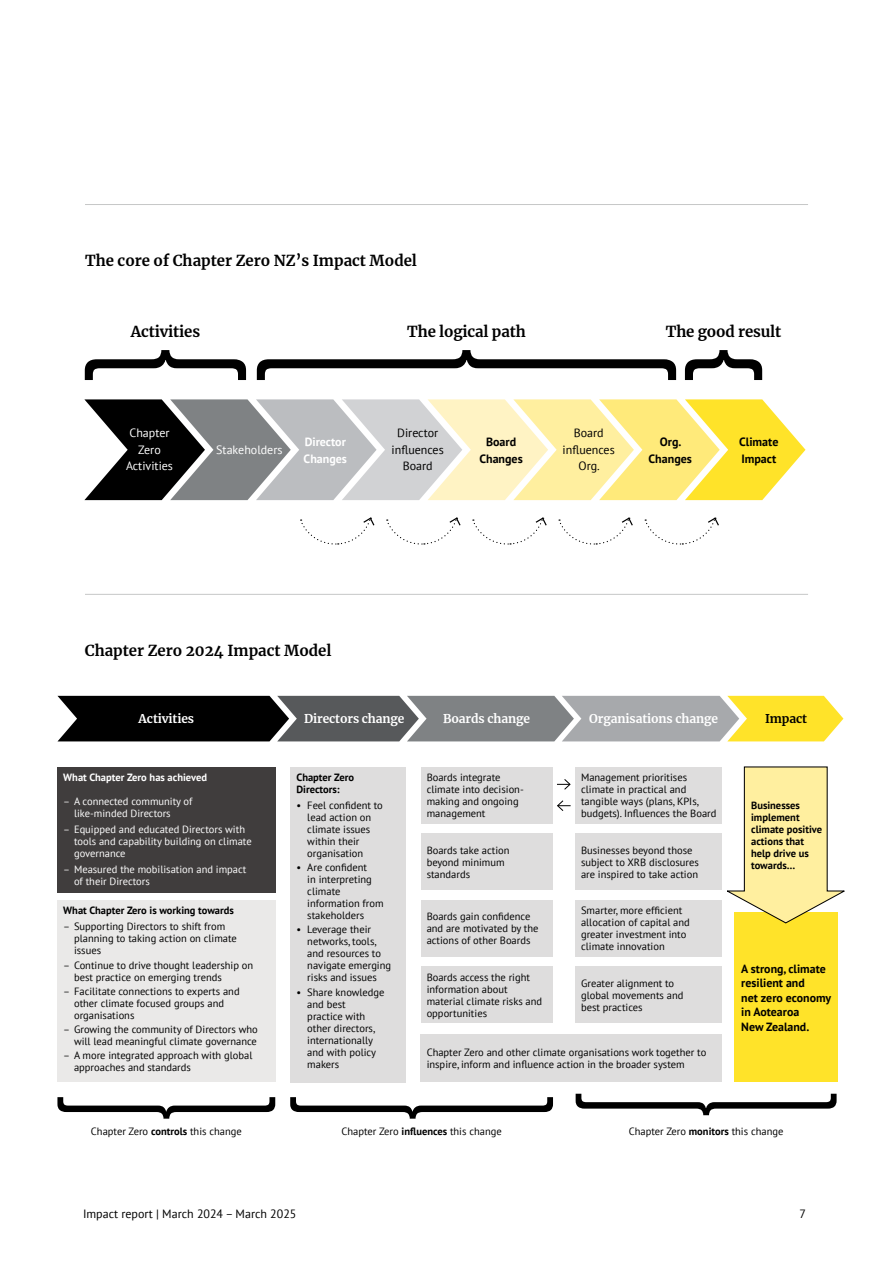
<style>
.page{position:relative;width:893px;height:1263px;background:#fff}
.page>*{position:absolute;margin:0;border:0;box-sizing:border-box;transform-origin:0 0}
.t1{font:700 15px "Merriweather";color:#000}
.t2{font:12px/16.5px "PT Sans";color:#000;text-align:center}
.t3{font:700 12px "Merriweather";letter-spacing:-.01em;color:#fff}
.t4{font:700 12px/16.5px "PT Sans";color:#000;text-align:center}
.t5{font:12px/16.5px "PT Sans";color:#fff;text-align:center}
.t6{font:700 12px/16.5px "PT Sans";color:#fff}
.t7{font:700 12px "Merriweather";letter-spacing:-.01em;color:#000}
.t8{font:700 11.85px/14.5px "PT Sans";color:#000}
.t9{font:10.5px/12px "PT Sans";color:#000}
.t10{font:10.5px/12px "PT Sans";color:#fff}
.t11{font:700 10.5px/12px "PT Sans";color:#000}
.t12{font:700 10.5px "PT Sans";color:#fff}
.s1{font-weight:700}
</style>
<div class="page">
<hr style="left:85px;top:594px;width:723px;height:1px;background:#c6c7c7">
<svg style="left:84px;top:399px;width:721px;height:101px;background:#cac395"></svg>
<svg style="left:685px;top:350px;width:77px;height:30px"></svg>
<svg style="left:85px;top:350px;width:161px;height:30px"></svg>
<svg style="left:257px;top:350px;width:419px;height:30px"></svg>
<svg style="left:473px;top:517px;width:74px;height:28px"></svg>
<svg style="left:300px;top:517px;width:75px;height:28px"></svg>
<svg style="left:387px;top:517px;width:74px;height:28px"></svg>
<svg style="left:645px;top:517px;width:74px;height:28px"></svg>
<svg style="left:559px;top:517px;width:74px;height:28px"></svg>
<svg style="left:57px;top:696px;width:786px;height:45px;background:#76745e"></svg>
<div style="left:290px;top:767px;width:116px;height:315px;background:#dedddd"></div>
<div style="left:575px;top:833px;width:147px;height:57px;background:#dedddd"></div>
<div style="left:421px;top:833px;width:132px;height:57px;background:#dedddd"></div>
<div style="left:421px;top:1035px;width:301px;height:47px;background:#dedddd"></div>
<div style="left:734px;top:912px;width:103px;height:170px;background:#ffe329"></div>
<svg style="left:57px;top:1097px;width:218px;height:22px"></svg>
<svg style="left:290px;top:1097px;width:263px;height:22px"></svg>
<svg style="left:576px;top:1094px;width:261px;height:21px"></svg>
<div style="left:57px;top:767px;width:218px;height:126px;background:#403d3d"></div>
<div style="left:575px;top:767px;width:147px;height:56px;background:#dedddd"></div>
<div style="left:421px;top:767px;width:132px;height:56px;background:#dedddd"></div>
<svg style="left:557px;top:800px;width:14px;height:11px"></svg>
<svg style="left:557px;top:779px;width:14px;height:11px"></svg>
<div style="left:575px;top:900px;width:147px;height:56px;background:#dedddd"></div>
<div style="left:421px;top:900px;width:132px;height:56px;background:#dedddd"></div>
<div style="left:575px;top:967px;width:147px;height:56px;background:#dedddd"></div>
<div style="left:421px;top:967px;width:132px;height:56px;background:#dedddd"></div>
<div style="left:57px;top:900px;width:218px;height:182px;background:#eae9e8"></div>
<svg style="left:727px;top:766px;width:118px;height:158px"></svg>
<hr style="left:85px;top:204px;width:723px;height:1px;background:#c6c7c7">
<h1 class="t1" style="left:85px;top:250px;width:334px">The core of Chapter Zero NZ’s Impact Model</h1>
<h1 class="t1" style="left:131px;top:321px;width:71px">Activities</h1>
<h1 class="t1" style="left:407px;top:321px;width:120px">The logical path</h1>
<h1 class="t1" style="left:666px;top:321px;width:117px">The good result</h1>
<p class="t5" style="left:126px;top:424px;width:48px">Chapter<br>Zero<br>Activities</p>
<p class="t5" style="left:216px;top:441px;width:68px">Stakeholders</p>
<p class="t6" style="left:304px;top:433px;width:45px">Director<br>Changes</p>
<p class="t2" style="left:392px;top:424px;width:54px">Director influences<br>Board</p>
<p class="t4" style="left:479px;top:433px;width:45px">Board<br>Changes</p>
<p class="t2" style="left:563px;top:424px;width:54px">Board influences<br>Org.</p>
<p class="t4" style="left:649px;top:433px;width:45px">Org.<br>Changes</p>
<p class="t4" style="left:739px;top:433px;width:41px;text-align:left">Climate<br>Impact</p>
<h1 class="t1" style="left:85px;top:640px;width:248px">Chapter Zero 2024 Impact Model</h1>
<p class="t3" style="left:139px;top:710px;width:57px">Activities</p>
<p class="t3" style="left:304px;top:710px;width:102px">Directors change</p>
<p class="t3" style="left:443px;top:710px;width:88px">Boards change</p>
<p class="t3" style="left:589px;top:710px;width:130px">Organisations change</p>
<p class="t7" style="left:765px;top:710px;width:44px">Impact</p>
<p class="t12" style="left:63px;top:770px;width:145px">What Chapter Zero has achieved</p>
<p class="t10" style="left:74px;top:795px;width:120px;text-indent:-11px">– A connected community of like-minded Directors</p>
<p class="t10" style="left:74px;top:823px;width:179px;text-indent:-11px">– Equipped and educated Directors with tools and capability building on climate governance</p>
<p class="t10" style="left:74px;top:863px;width:174px;text-indent:-11px">– Measured the mobilisation and impact of their Directors</p>
<p class="t11" style="left:63px;top:904px;width:172px">What Chapter Zero is working towards</p>
<p class="t9" style="left:74px;top:920px;width:164px;text-indent:-11px">– Supporting Directors to shift from planning to taking action on climate issues</p>
<p class="t9" style="left:74px;top:959px;width:181px;text-indent:-11px">– Continue to drive thought leadership on best practice on emerging trends</p>
<p class="t9" style="left:74px;top:985px;width:167px;text-indent:-11px">– Facilitate connections to experts and other climate focused groups and organisations</p>
<p class="t9" style="left:63px;top:1023px;width:196px;text-align:right">– Growing the community of Directors who will lead meaningful climate governance</p>
<p class="t9" style="left:74px;top:1049px;width:180px;text-indent:-11px">– A more integrated approach with global approaches and standards</p>
<p class="t11" style="left:296px;top:771px;width:59px">Chapter Zero<br>Directors:</p>
<p class="t9" style="left:307px;top:799px;width:77px;text-indent:-11px">• Feel confident to lead action on climate issues within their organisation</p>
<p class="t9" style="left:307px;top:861px;width:78px;text-indent:-11px">• Are confident<br>in interpreting climate information from stakeholders</p>
<p class="t9" style="left:307px;top:923px;width:85px;text-indent:-11px">• Leverage their networks, tools, and resources to navigate emerging risks and issues</p>
<p class="t9" style="left:307px;top:985px;width:79px;text-indent:-11px">• Share knowledge and best<br>practice with other directors, internationally and with policy makers</p>
<p class="t9" style="left:427px;top:771px;width:99px">Boards integrate climate into decision&shy;making and ongoing management</p>
<p class="t9" style="left:427px;top:843px;width:84px">Boards take action beyond minimum standards</p>
<p class="t9" style="left:427px;top:910px;width:113px">Boards gain confidence and are motivated by the actions of other Boards</p>
<p class="t9" style="left:427px;top:970px;width:117px">Boards access the right information about material climate risks and opportunities</p>
<p class="t9" style="left:581px;top:771px;width:137px">Management prioritises climate in practical and tangible ways (plans, KPIs, budgets). Influences the Board</p>
<p class="t9" style="left:581px;top:843px;width:119px">Businesses beyond those subject to XRB disclosures are inspired to take action</p>
<p class="t9" style="left:581px;top:904px;width:110px">Smarter, more efficient allocation of capital and greater investment into climate innovation</p>
<p class="t9" style="left:581px;top:977px;width:104px">Greater alignment to global movements and best practices</p>
<p class="t9" style="left:427px;top:1046px;width:281px">Chapter Zero and other climate organisations work together to inspire, inform and influence action in the broader system</p>
<p class="t11" style="left:751px;top:799px;width:73px">Businesses implement climate positive actions that help drive us towards…</p>
<p class="t8" style="left:741px;top:961px;width:91px">A strong, climate resilient and<br>net zero economy in Aotearoa<br>New Zealand.</p>
<p class="t9" style="left:91px;top:1125px;width:152px">Chapter Zero <span class="s1">controls</span> this change</p>
<p class="t9" style="left:341px;top:1125px;width:162px">Chapter Zero <span class="s1">influences</span> this change</p>
<p class="t9" style="left:629px;top:1125px;width:156px">Chapter Zero <span class="s1">monitors</span> this change</p>
<p class="t2" style="left:83px;top:1205px;width:215px">Impact report | March 2024 – March 2025</p>
<p class="t2" style="left:800px;top:1205px;width:8px">7</p>
</div>
